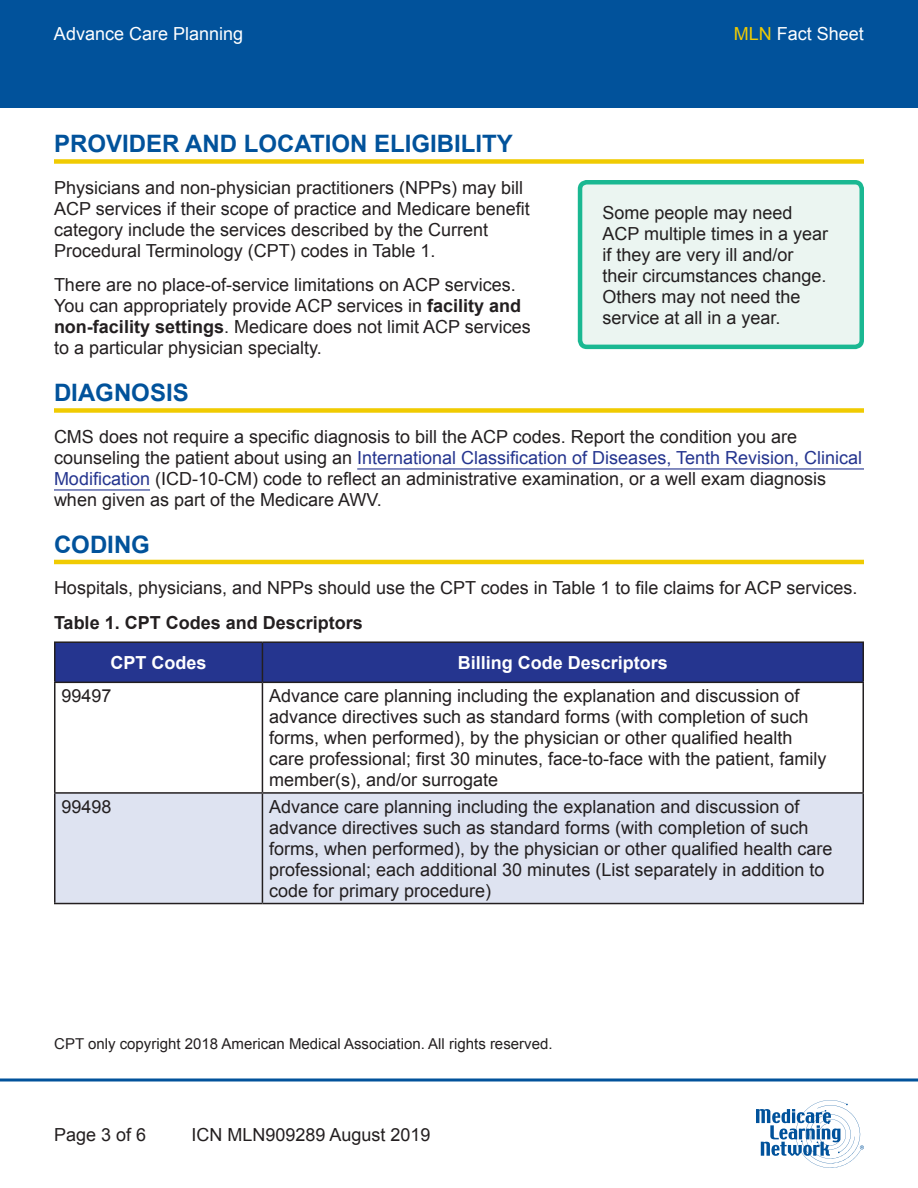
<style>
.page{position:relative;width:918px;height:1188px;background:#fff}
.page>*{position:absolute;margin:0;border:0;box-sizing:border-box;transform-origin:0 0}
.t1{font:700 24px "Arial";color:#01529b}
.Table_Text{font:18px/21px "Arial";color:#231f20}
.t2{font:18px "Arial";color:#fff}
.Table_Header{font:700 18px "Arial";color:#fff}
.t3{font:700 18px "Arial";color:#231f20}
.Disclaimer{font:15px "Arial";color:#231f20}
.s1{color:#f0cb02}
.s2{font-weight:700}
.s3{color:#25358f}
</style>
<div class="page">
<div style="left:0;top:0;width:918px;height:108px;background:#01529b"></div>
<svg style="left:0;top:1078px;width:918px;height:4px;background:#407db3"></svg>
<svg style="left:756px;top:1100px;width:108px;height:68px"></svg>
<div style="left:54px;top:159px;width:810px;height:5px;background:#f0cb02"></div>
<div style="left:54px;top:408px;width:810px;height:5px;background:#f0cb02"></div>
<hr style="left:357px;top:468px;width:507px;height:2px;background:#25358f">
<hr style="left:54px;top:489px;width:96px;height:2px;background:#25358f">
<hr style="left:54px;top:560px;width:810px;height:4px;background:#f0cb02">
<div style="left:580px;top:182px;width:282px;height:165px;background:#ebf5f1;border-radius:7px"></div>
<div style="left:578px;top:180px;width:286px;height:169px;border:4px solid #1ab892;border-radius:7px"></div>
<div style="left:56px;top:643px;width:806px;height:39px;background:#25358f"></div>
<div style="left:56px;top:794px;width:806px;height:109px;background:#dee3f1"></div>
<hr style="left:54px;top:641px;width:208px;height:2px;background:#231f20">
<hr style="left:54px;top:643px;width:2px;height:39px;background:#231f20">
<hr style="left:262px;top:641px;width:602px;height:2px;background:#231f20">
<hr style="left:262px;top:643px;width:1px;height:39px;background:#231f20">
<hr style="left:862px;top:643px;width:2px;height:39px;background:#231f20">
<hr style="left:54px;top:682px;width:208px;height:1px;background:#231f20">
<hr style="left:54px;top:683px;width:2px;height:109px;background:#231f20">
<hr style="left:262px;top:682px;width:602px;height:1px;background:#231f20">
<hr style="left:262px;top:683px;width:1px;height:109px;background:#231f20">
<hr style="left:862px;top:683px;width:2px;height:109px;background:#231f20">
<hr style="left:54px;top:792px;width:208px;height:2px;background:#231f20">
<hr style="left:54px;top:794px;width:2px;height:109px;background:#231f20">
<hr style="left:262px;top:792px;width:602px;height:2px;background:#231f20">
<hr style="left:262px;top:794px;width:1px;height:109px;background:#231f20">
<hr style="left:862px;top:794px;width:2px;height:109px;background:#231f20">
<hr style="left:54px;top:903px;width:208px;height:1px;background:#231f20">
<hr style="left:262px;top:903px;width:602px;height:1px;background:#231f20">
<p class="t2" style="left:54px;top:22px;width:191px">Advance Care Planning</p>
<p class="t2" style="left:734px;top:22px;width:132px"><span class="s1">MLN</span> Fact Sheet</p>
<h2 class="t1" style="left:54px;top:128px;width:460px">PROVIDER AND LOCATION ELIGIBILITY</h2>
<p class="Table_Text" style="left:54px;top:177px;width:477px">Physicians and non-physician practitioners (NPPs) may bill ACP services if their scope of practice and Medicare benefit category include the services described by the Current Procedural Terminology (CPT) codes in Table 1.</p>
<p class="Table_Text" style="left:54px;top:275px;width:478px">There are no place-of-service limitations on ACP services.<br>You can appropriately provide ACP services in <span class="s2">facility and non-facility settings</span>. Medicare does not limit ACP services to a particular physician specialty.</p>
<p class="Table_Text" style="left:603px;top:203px;width:227px">Some people may need<br>ACP multiple times in a year if they are very ill and/or their circumstances change.<br>Others may not need the service at all in a year.</p>
<h2 class="t1" style="left:54px;top:377px;width:136px">DIAGNOSIS</h2>
<p class="Table_Text" style="left:54px;top:426px;width:810px">CMS does not require a specific diagnosis to bill the ACP codes. Report the condition you are counseling the patient about using an <span class="s3">International Classification of Diseases, Tenth Revision, Clinical Modification</span> (ICD-10-CM) code to reflect an administrative examination, or a well exam diagnosis when given as part of the Medicare AWV.</p>
<h2 class="t1" style="left:54px;top:529px;width:97px">CODING</h2>
<p class="Table_Text" style="left:54px;top:578px;width:805px">Hospitals, physicians, and NPPs should use the CPT codes in Table 1 to file claims for ACP services.</p>
<p class="t3" style="left:54px;top:610px;width:310px">Table 1. CPT Codes and Descriptors</p>
<p class="Table_Header" style="left:111px;top:651px;width:98px">CPT Codes</p>
<p class="Table_Header" style="left:458px;top:651px;width:212px">Billing Code Descriptors</p>
<p class="Table_Text" style="left:62px;top:686px;width:52px">99497</p>
<p class="Table_Text" style="left:269px;top:686px;width:559px">Advance care planning including the explanation and discussion of advance directives such as standard forms (with completion of such forms, when performed), by the physician or other qualified health care professional; first 30 minutes, face-to-face with the patient, family member(s), and/or surrogate</p>
<p class="Table_Text" style="left:62px;top:796px;width:52px">99498</p>
<p class="Table_Text" style="left:269px;top:796px;width:565px">Advance care planning including the explanation and discussion of advance directives such as standard forms (with completion of such forms, when performed), by the physician or other qualified health care professional; each additional 30 minutes (List separately in addition to code for primary procedure)</p>
<p class="Disclaimer" style="left:54px;top:1034px;width:500px">CPT only copyright 2018 American Medical Association. All rights reserved.</p>
<p class="Table_Text" style="left:54px;top:1124px;width:94px">Page 3 of 6</p>
<p class="Table_Text" style="left:192px;top:1124px;width:241px">ICN MLN909289 August 2019</p>
</div>
